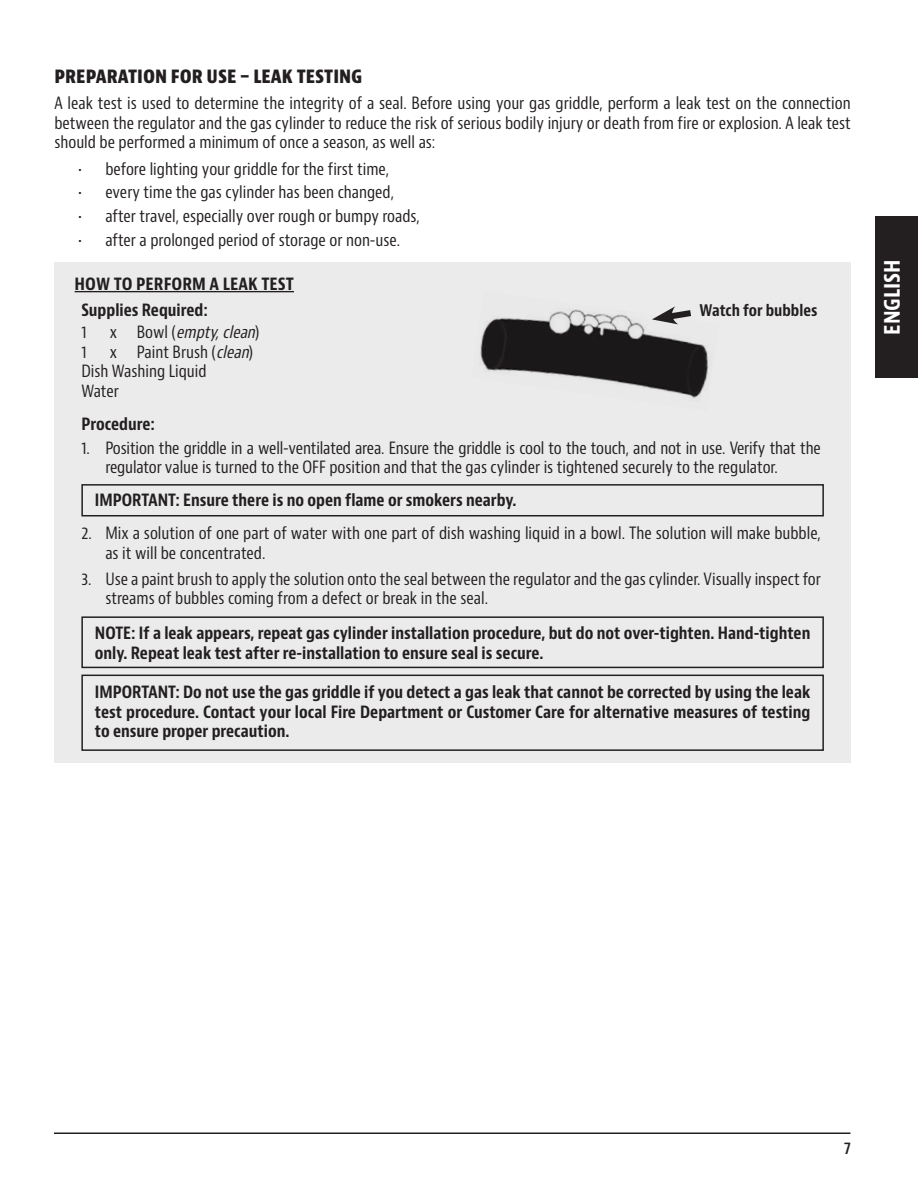
<style>
.page{position:relative;width:918px;height:1188px;background:#fff}
.page>*{position:absolute;margin:0;border:0;box-sizing:border-box;transform-origin:0 0}
.t1{font:700 condensed 22.65px "Bernina Sans";color:#fff}
.TXT{font:700 condensed 19.5px "Bernino Sans";color:#231f20}
.TXT-2{font:700 condensed 18px "Bernino Sans";color:#231f20}
.TXT-3{font:condensed 16.5px/19.5px "Bernino Sans";color:#231f20}
.TXT-4{font:700 condensed 16.5px/19.5px "Bernino Sans";color:#231f20}
.TXT-5{font:italic condensed 16.5px "Bernino Sans";color:#231f20}
.t2{font:600 condensed 16.5px "Bernino Sans";color:#231f20}
.TXT-6{font:700 condensed 15.75px "Bernino Sans";color:#231f20}
.s1{font-style:normal}
.s2{font-style:italic}
</style>
<div class="page">
<div style="left:875px;top:216px;width:43px;height:162px;background:#231f20"></div>
<hr style="left:54px;top:1132px;width:796px;height:2px;background:#231f20">
<div style="left:54px;top:262px;width:797px;height:500px;background:#ebebeb"></div>
<hr style="left:75px;top:291px;width:219px;height:1px;background:#231f20">
<div style="left:81px;top:616px;width:743px;height:52px;border:2px solid #231f20"></div>
<div style="left:81px;top:484px;width:743px;height:32px;border:2px solid #231f20"></div>
<div style="left:81px;top:675px;width:743px;height:76px;border:2px solid #231f20"></div>
<img style="left:480px;top:309px;width:229px;height:89px">
<svg style="left:652px;top:306px;width:46px;height:18px"></svg>
<p class="TXT" style="left:54px;top:64px;width:309px">PREPARATION FOR USE – LEAK TESTING</p>
<p class="TXT-3" style="left:54px;top:94px;width:798px;text-align:justify">A leak test is used to determine the integrity of a seal. Before using your gas griddle, perform a leak test on the connection between the regulator and the gas cylinder to reduce the risk of serious bodily injury or death from fire or explosion. A leak test should be performed a minimum of once a season, as well as:</p>
<p class="TXT-3" style="left:78px;top:159px;width:312px">• before lighting your griddle for the first time,</p>
<p class="TXT-3" style="left:78px;top:183px;width:317px">• every time the gas cylinder has been changed,</p>
<p class="TXT-3" style="left:78px;top:207px;width:343px">• after travel, especially over rough or bumpy roads,</p>
<p class="TXT-3" style="left:78px;top:231px;width:323px">• after a prolonged period of storage or non-use.</p>
<p class="TXT-2" style="left:75px;top:272px;width:221px">HOW TO PERFORM A LEAK TEST</p>
<p class="TXT-4" style="left:81px;top:301px;width:128px">Supplies Required:</p>
<p class="TXT-3" style="left:81px;top:323px;width:7px">1</p>
<p class="TXT-5" style="left:110px;top:322px;width:151px"><span class="s1">x B o w l (</span> empty,clean<span class="s1">)</span></p>
<p class="TXT-3" style="left:81px;top:342px;width:7px">1</p>
<p class="TXT-3" style="left:110px;top:342px;width:145px">x Paint Brush (<span class="s2">clean</span>)</p>
<p class="TXT-3" style="left:81px;top:362px;width:127px">Dish Washing Liquid</p>
<p class="TXT-3" style="left:81px;top:381px;width:39px">Water</p>
<p class="TXT-4" style="left:81px;top:414px;width:75px">Procedure:</p>
<p class="TXT-3" style="left:105px;top:438px;width:717px;text-indent:-24px">1. Position the griddle in a well-ventilated area. Ensure the griddle is cool to the touch, and not in use. Verify that the regulator value is turned to the OFF position and that the gas cylinder is tightened securely to the regulator.</p>
<p class="TXT-4" style="left:95px;top:491px;width:423px">IMPORTANT: Ensure there is no open flame or smokers nearby.</p>
<p class="TXT-3" style="left:105px;top:524px;width:717px;text-indent:-24px">2. Mix a solution of one part of water with one part of dish washing liquid in a bowl. The solution will make bubble, as it will be concentrated.</p>
<p class="TXT-3" style="left:105px;top:570px;width:717px;text-indent:-24px">3. Use a paint brush to apply the solution onto the seal between the regulator and the gas cylinder. Visually inspect for streams of bubbles coming from a defect or break in the seal.</p>
<p class="TXT-4" style="left:95px;top:624px;width:717px">NOTE: If a leak appears, repeat gas cylinder installation procedure, but do not over-tighten. Hand-tighten only. Repeat leak test after re-installation to ensure seal is secure.</p>
<p class="TXT-4" style="left:95px;top:683px;width:717px;text-align:justify">IMPORTANT: Do not use the gas griddle if you detect a gas leak that cannot be corrected by using the leak test procedure. Contact your local Fire Department or Customer Care for alternative measures of testing to ensure proper precaution.</p>
<p class="TXT-6" style="left:700px;top:301px;width:119px">Watch for bubbles</p>
<h1 class="t1" style="left:878px;top:335px;width:77px;rotate:-90deg">ENGLISH</h1>
<p class="t2" style="left:844px;top:1138px;width:8px">7</p>
</div>
